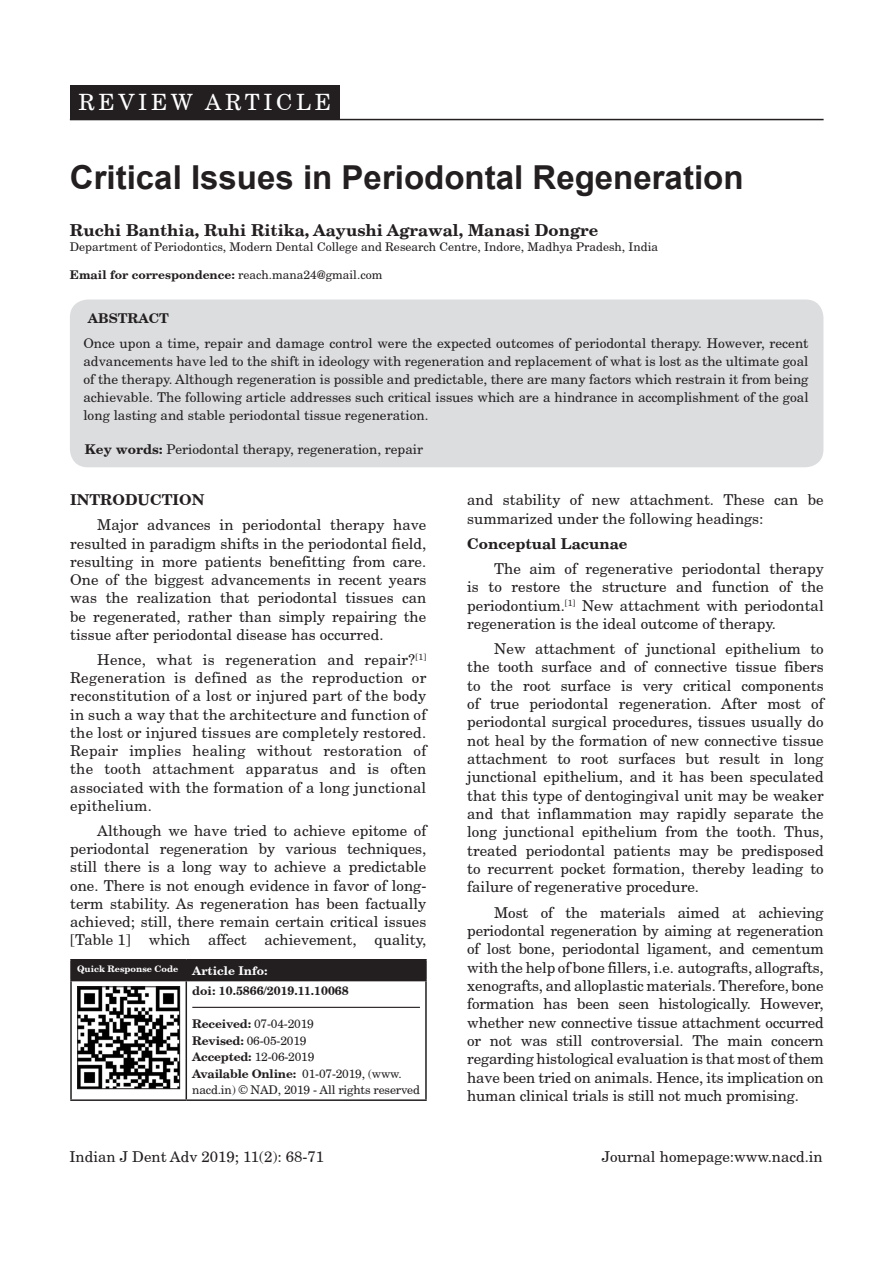
<style>
.page{position:relative;width:894px;height:1263px;background:#fff}
.page>*{position:absolute;margin:0;border:0;box-sizing:border-box;transform-origin:0 0}
.AT{font:700 33px "Arial";color:#231f20}
.AH{font:22.5px "New Century Schlbk";letter-spacing:.16em;color:#fff}
.AU{font:700 16.5px "New Century Schlbk";color:#231f20}
.TX{font:15px/18.3px "New Century Schlbk";color:#231f20;text-align:justify}
.FN_JURN{font:15px "New Century Schlbk";color:#231f20}
.t1{font:700 15px "New Century Schlbk";color:#231f20}
.ABS{font:13.5px/18px "New Century Schlbk";color:#231f20;text-align:justify}
.KWD{font:13.5px "New Century Schlbk";color:#231f20}
.ABSH{font:700 13.5px "New Century Schlbk";color:#231f20}
.ART_Info{font:12px/16.5px "New Century Schlbk";letter-spacing:-.015em;color:#231f20}
.AFF{font:12px "New Century Schlbk";color:#231f20}
.ADD{font:700 12px "New Century Schlbk";color:#231f20}
.DOI{font:700 12px "New Century Schlbk";color:#231f20}
.ART_Info-2{font:700 12px "New Century Schlbk";color:#fff}
.QR{font:700 9px "New Century Schlbk";color:#fff}
.s1{font-weight:400}
.s2{font-weight:700}
</style>
<div class="page">
<hr style="left:70px;top:119px;width:753px;height:1px;background:#231f20">
<div style="left:70px;top:299px;width:753px;height:168px;background:#dcdddf;border-radius:18px"></div>
<hr style="left:70px;top:979px;width:116px;height:2px;background:#231f20">
<hr style="left:186px;top:979px;width:240px;height:2px;background:#231f20">
<div style="left:70px;top:959px;width:356px;height:21px;background:#231f20"></div>
<hr style="left:70px;top:981px;width:2px;height:118px;background:#231f20">
<hr style="left:185px;top:981px;width:2px;height:118px;background:#231f20">
<hr style="left:425px;top:981px;width:1px;height:118px;background:#231f20">
<hr style="left:70px;top:1099px;width:116px;height:2px;background:#231f20">
<hr style="left:186px;top:1099px;width:240px;height:2px;background:#231f20">
<img style="left:79px;top:988px;width:99px;height:98px">
<div style="left:77px;top:986px;width:103px;height:102px;border:1px solid #231f20"></div>
<hr style="left:192px;top:1006px;width:228px;height:2px;background:#231f20">
<div style="left:70px;top:85px;width:269px;height:34px;background:#231f20"></div>
<p class="AH" style="left:79px;top:88px;width:254px">REVIEW ARTICLE</p>
<p class="AT" style="left:70px;top:154px;width:675px">Critical Issues in Periodontal Regeneration</p>
<p class="AU" style="left:70px;top:219px;width:529px">Ruchi Banthia, Ruhi Ritika, Aayushi Agrawal, Manasi Dongre</p>
<p class="AFF" style="left:70px;top:239px;width:589px">Department of Periodontics, Modern Dental College and Research Centre, Indore, Madhya Pradesh, India</p>
<p class="ADD" style="left:70px;top:267px;width:314px">Email for correspondence: <span class="s1">reach.mana24@gmail.com</span></p>
<p class="ABSH" style="left:88px;top:309px;width:83px">ABSTRACT</p>
<p class="ABS" style="left:83px;top:333px;width:726px">Once upon a time, repair and damage control were the expected outcomes of periodontal therapy. However, recent advancements have led to the shift in ideology with regeneration and replacement of what is lost as the ultimate goal of the therapy. Although regeneration is possible and predictable, there are many factors which restrain it from being achievable. The following article addresses such critical issues which are a hindrance in accomplishment of the goal long lasting and stable periodontal tissue regeneration.</p>
<p class="KWD" style="left:85px;top:440px;width:339px"><span class="s2">Key words:</span> Periodontal therapy, regeneration, repair</p>
<h1 class="t1" style="left:70px;top:490px;width:135px">INTRODUCTION</h1>
<p class="TX" style="left:70px;top:515px;width:357px;text-indent:27px">Major advances in periodontal therapy have resulted in paradigm shifts in the periodontal field, resulting in more patients benefitting from care.<br>One of the biggest advancements in recent years was the realization that periodontal tissues can be regenerated, rather than simply repairing the tissue after periodontal disease has occurred.</p>
<p class="TX" style="left:70px;top:650px;width:357px;text-indent:27px">Hence, what is regeneration and repair?<sup>[1] </sup>Regeneration is defined as the reproduction or reconstitution of a lost or injured part of the body in such a way that the architecture and function of the lost or injured tissues are completely restored.<br>Repair implies healing without restoration of the tooth attachment apparatus and is often associated with the formation of a long junctional epithelium.</p>
<p class="TX" style="left:70px;top:821px;width:357px;text-indent:27px">Although we have tried to achieve epitome of periodontal regeneration by various techniques, still there is a long way to achieve a predictable one. There is not enough evidence in favor of long&shy;term stability. As regeneration has been factually achieved; still, there remain certain critical issues [Table 1] which affect achievement, quality,</p>
<p class="TX" style="left:467px;top:490px;width:358px">and stability of new attachment. These can be summarized under the following headings:</p>
<h2 class="t1" style="left:467px;top:534px;width:162px">Conceptual Lacunae</h2>
<p class="TX" style="left:467px;top:559px;width:358px;text-indent:27px">The aim of regenerative periodontal therapy is to restore the structure and function of the periodontium.<sup>[1]</sup> New attachment with periodontal regeneration is the ideal outcome of therapy.</p>
<p class="TX" style="left:467px;top:639px;width:358px;text-indent:27px">New attachment of junctional epithelium to the tooth surface and of connective tissue fibers to the root surface is very critical components of true periodontal regeneration. After most of periodontal surgical procedures, tissues usually do not heal by the formation of new connective tissue attachment to root surfaces but result in long junctional epithelium, and it has been speculated that this type of dentogingival unit may be weaker and that inflammation may rapidly separate the long junctional epithelium from the tooth. Thus, treated periodontal patients may be predisposed to recurrent pocket formation, thereby leading to failure of regenerative procedure.</p>
<p class="TX" style="left:467px;top:902px;width:358px;text-indent:27px">Most of the materials aimed at achieving periodontal regeneration by aiming at regeneration of lost bone, periodontal ligament, and cementum with the help of bone fillers, i.e. autografts, allografts, xenografts, and alloplastic materials. Therefore, bone formation has been seen histologically. However, whether new connective tissue attachment occurred or not was still controversial. The main concern regarding histological evaluation is that most of them have been tried on animals. Hence, its implication on human clinical trials is still not much promising.</p>
<p class="QR" style="left:77px;top:963px;width:103px">Quick Response Code</p>
<p class="ART_Info-2" style="left:192px;top:962px;width:76px">Article Info:</p>
<p class="DOI" style="left:192px;top:983px;width:158px">doi: 10.5866/2019.11.10068</p>
<p class="ART_Info" style="left:192px;top:1015px;width:229px"><span class="s2">Received:</span> 07-04-2019<br><span class="s2">Revised:</span> 06-05-2019<br><span class="s2">Accepted:</span> 12-06-2019<br><span class="s2">Available Online:</span> 01-07-2019, (www. nacd.in) © NAD, 2019 - All rights reserved</p>
<p class="FN_JURN" style="left:69px;top:1147px;width:256px">Indian J Dent Adv 2019; 11(2): 68-71</p>
<p class="FN_JURN" style="left:601px;top:1147px;width:222px">Journal homepage:www.nacd.in</p>
</div>
